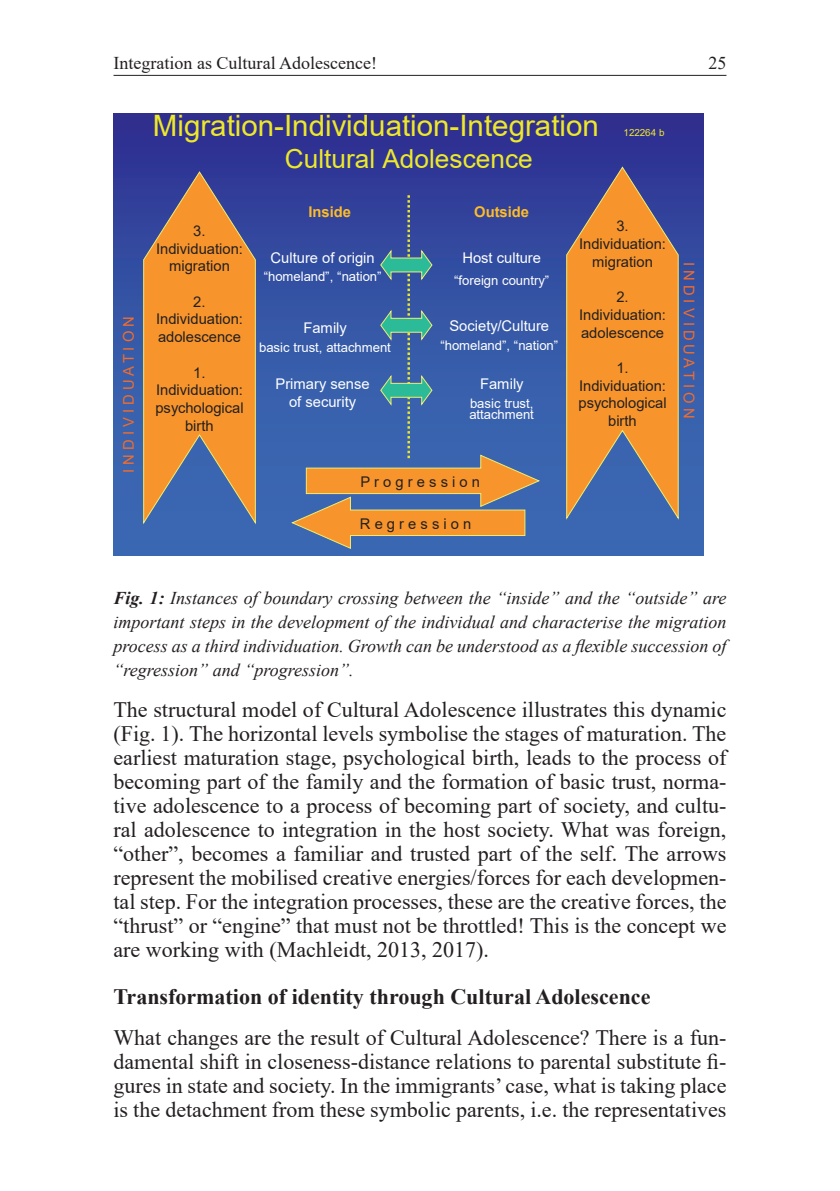
<style>
.page{position:relative;width:840px;height:1191px;background:#fff}
.page>*{position:absolute;margin:0;border:0;box-sizing:border-box;transform-origin:0 0}
.t1{font:29.4px "Arial";color:#ede929}
.t2{font:26.2px "Arial";color:#ede929}
.t3{font:22px/24px "Times New Roman";color:#231f20;text-align:justify}
.t4{font:700 22px "Times New Roman";color:#231f20}
.t5{font:italic 18px/24px "Times New Roman";color:#231f20;text-align:justify}
.t6{font:18px "Times New Roman";color:#231f20}
.t7{font:14.8px/17.6px "Arial";color:#231f20;text-align:center}
.t8{font:14.8px/17.8px "Arial";color:#fff;text-align:center}
.t9{font:14.8px "Arial";color:#f36c2a}
.t10{font:700 14.8px "Arial";color:#fdbc28}
.t11{font:13.2px/11px "Arial";letter-spacing:-.005em;color:#fff}
.t12{font:9.8px "Arial";letter-spacing:-.005em;color:#ede929}
.s1{font-weight:700}
</style>
<div class="page">
<hr style="left:113px;top:75px;width:613px;height:1px;background:#231f20">
<div style="left:113px;top:113px;width:590px;height:443px;background:linear-gradient(to bottom,#2e3492,#3d72b7)"></div>
<svg style="left:143px;top:171px;width:113px;height:354px;background:#c5864c"></svg>
<svg style="left:565px;top:166px;width:113px;height:354px;background:#c4854c"></svg>
<svg style="left:290px;top:195px;width:250px;height:354px;background:#526495"></svg>
<p class="t6" style="left:113px;top:50px;width:265px">Integration as Cultural Adolescence!</p>
<p class="t6" style="left:708px;top:50px;width:19px">25</p>
<p class="t9" style="left:118px;top:473px;width:158px;rotate:-90deg">I N D I V I D U A T I O N</p>
<h1 class="t1" style="left:153px;top:105px;width:447px">Migration-Individuation-Integration</h1>
<p class="t2" style="left:284px;top:141px;width:249px">Cultural Adolescence</p>
<p class="t10" style="left:308px;top:202px;width:44px">Inside</p>
<p class="t10" style="left:474px;top:202px;width:56px">Outside</p>
<p class="t12" style="left:623px;top:125px;width:42px">122264 b</p>
<p class="t7" style="left:156px;top:222px;width:88px">3.<br>Individuation: migration</p>
<p class="t7" style="left:156px;top:293px;width:88px">2.<br>Individuation: adolescence</p>
<p class="t7" style="left:155px;top:363px;width:90px">1.<br>Individuation: psychological birth</p>
<p class="t8" style="left:270px;top:249px;width:105px">Culture of origin</p>
<p class="t11" style="left:263px;top:271px;width:119px">“homeland”, “nation”</p>
<p class="t8" style="left:303px;top:319px;width:45px">Family</p>
<p class="t11" style="left:259px;top:342px;width:133px">basic trust, attachment</p>
<p class="t8" style="left:462px;top:249px;width:80px">Host culture</p>
<p class="t11" style="left:454px;top:274px;width:97px">“foreign country”</p>
<p class="t8" style="left:449px;top:317px;width:101px">Society/Culture</p>
<p class="t11" style="left:440px;top:339px;width:119px">“homeland”, “nation”</p>
<p class="t8" style="left:275px;top:375px;width:96px">Primary sense of security</p>
<p class="t8" style="left:480px;top:374px;width:45px">Family</p>
<p class="t11" style="left:469px;top:398px;width:66px">basic trust, attachment</p>
<p class="t7" style="left:578px;top:217px;width:88px">3.<br>Individuation: migration</p>
<p class="t7" style="left:578px;top:288px;width:88px">2.<br>Individuation: adolescence</p>
<p class="t7" style="left:578px;top:359px;width:90px">1.<br>Individuation: psychological birth</p>
<p class="t9" style="left:698px;top:262px;width:158px;rotate:90deg">I N D I V I D U A T I O N</p>
<p class="t7" style="left:360px;top:473px;width:121px">P r o g r e s s i o n</p>
<p class="t7" style="left:360px;top:514px;width:113px">R e g r e s s i o n</p>
<p class="t5" style="left:113px;top:585px;width:614px"><span class="s1">Fig. 1:</span> Instances of boundary crossing between the “inside” and the “outside” are important steps in the development of the individual and characterise the migration process as a third individuation. Growth can be understood as a flexible succession of “regression” and “progression”.</p>
<p class="t3" style="left:113px;top:697px;width:614px">The structural model of Cultural Adolescence illustrates this dynamic (Fig. 1). The horizontal levels symbolise the stages of maturation. The earliest maturation stage, psychological birth, leads to the process of becoming part of the family and the formation of basic trust, norma&shy;tive adolescence to a process of becoming part of society, and cultu&shy;ral adolescence to integration in the host society. What was foreign, “other”, becomes a familiar and trusted part of the self. The arrows represent the mobilised creative energies/forces for each developmen&shy;tal step. For the integration processes, these are the creative forces, the “thrust” or “engine” that must not be throttled! This is the concept we are working with (Machleidt, 2013, 2017).</p>
<p class="t4" style="left:113px;top:980px;width:538px">Transformation of identity through Cultural Adolescence</p>
<p class="t3" style="left:113px;top:1024px;width:614px">What changes are the result of Cultural Adolescence? There is a fun&shy;damental shift in closeness-distance relations to parental substitute fi&shy;gures in state and society. In the immigrants’ case, what is taking place is the detachment from these symbolic parents, i.e. the representatives</p>
</div>
